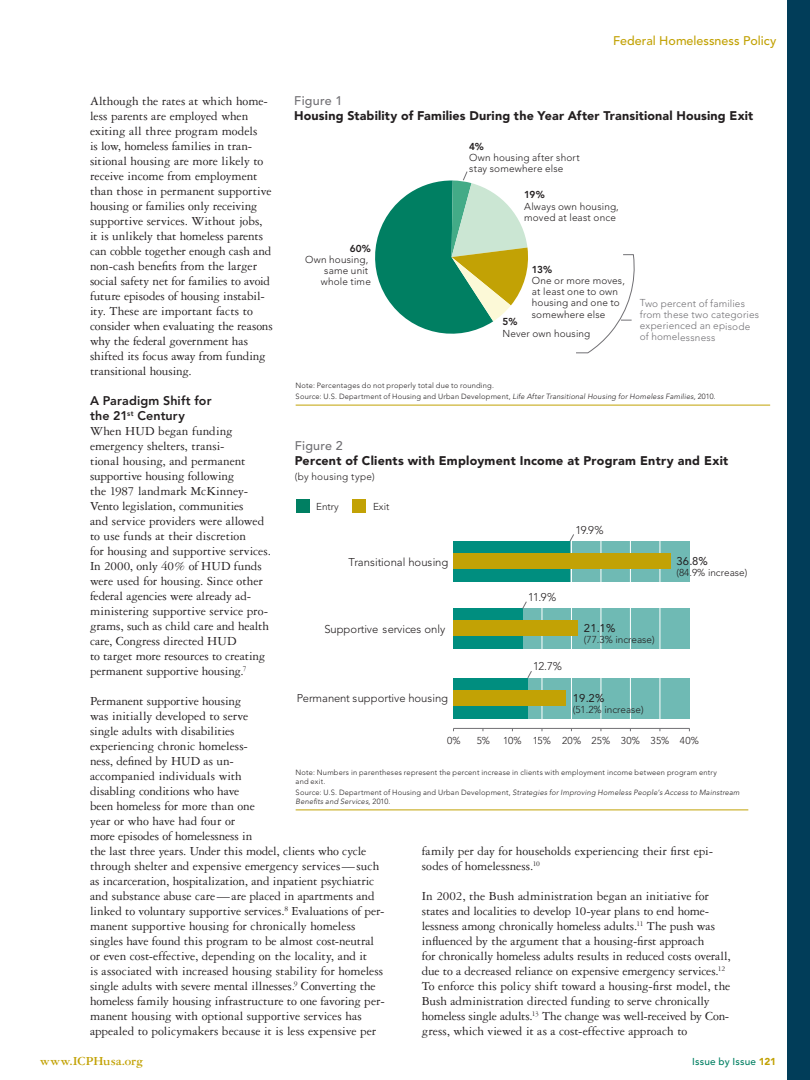
<style>
.page{position:relative;width:810px;height:1080px;background:#fff}
.page>*{position:absolute;margin:0;border:0;box-sizing:border-box;transform-origin:0 0}
.b2{font:13.12px/15px "Garamond Three";letter-spacing:-.005em;color:#231f20}
.b1{font:13.12px/15px "Garamond Three";letter-spacing:-.005em;color:#231f20}
.t1{font:700 13.12px "Garamond Three";letter-spacing:-.005em;color:#c2a205}
.figure_title{font:900 12.5px "Avenir LT Std";letter-spacing:.015em;color:#231f20}
.t2{font:800 12.5px/15px "Avenir LT Std";letter-spacing:.01em;color:#231f20}
.running_head_left{font:500 12.5px "Avenir LT Std";color:#c2a205}
.figure{font:500 12.5px "Avenir LT Std";letter-spacing:.02em;color:#717074}
.t3{font:300 11.25px "Avenir LT Std";letter-spacing:-.01em;color:#231f20}
.t4{font:11.25px "Avenir LT Std";color:#231f20}
.Issue_legend{font:300 10px/11.2px "Avenir LT Std";letter-spacing:.015em;color:#231f20}
.t5{font:300 10px/11.2px "Avenir LT Std";letter-spacing:.01em;color:#717074}
.t6{font:500 10px "Avenir LT Std";letter-spacing:.02em;color:#007f62}
.source{font:300 7.5px/8.8px "Avenir LT Std";letter-spacing:.025em;color:#231f20}
.t7{font:italic 300 7.5px/8.8px "Avenir LT Std";letter-spacing:.02em;color:#231f20}
.source_issues{font:300 7.5px "Avenir LT Std";letter-spacing:.025em;color:#231f20}
.s1{font-weight:800}
.s2{font-style:italic}
.s3{font-style:normal}
.s4{font-weight:900;color:#c2a205}
</style>
<div class="page">
<div style="left:788px;top:0;width:22px;height:1080px;background:#013d59"></div>
<svg style="left:576px;top:254px;width:59px;height:99px"></svg>
<svg style="left:375px;top:171px;width:153px;height:163px"></svg>
<hr style="left:296px;top:405px;width:474px;height:1px;background:#c2a205">
<hr style="left:296px;top:810px;width:452px;height:1px;background:#c2a205">
<div style="left:296px;top:499px;width:14px;height:13px;background:#007f62"></div>
<div style="left:353px;top:499px;width:13px;height:13px;background:#c2a205"></div>
<div style="left:454px;top:541px;width:236px;height:41px;background:#6fbab4"></div>
<div style="left:454px;top:609px;width:236px;height:40px;background:#6fbab4"></div>
<div style="left:454px;top:678px;width:236px;height:40px;background:#6fbab4"></div>
<svg style="left:483px;top:541px;width:178px;height:187px"></svg>
<div style="left:453px;top:609px;width:70px;height:40px;background:#008e7f"></div>
<div style="left:453px;top:541px;width:117px;height:41px;background:#008e7f"></div>
<div style="left:454px;top:678px;width:74px;height:40px;background:#008e7f"></div>
<div style="left:453px;top:621px;width:124px;height:15px;background:#c2a205"></div>
<div style="left:453px;top:554px;width:218px;height:15px;background:#c2a205"></div>
<div style="left:454px;top:691px;width:112px;height:15px;background:#c2a205"></div>
<hr style="left:454px;top:728px;width:235px;height:1px;background:#717074">
<svg style="left:522px;top:601px;width:5px;height:8px"></svg>
<svg style="left:569px;top:534px;width:6px;height:8px"></svg>
<svg style="left:527px;top:670px;width:5px;height:9px"></svg>
<p class="running_head_left" style="left:613px;top:33px;width:165px">Federal Homelessness Policy</p>
<p class="figure" style="left:294px;top:93px;width:50px">Figure 1</p>
<p class="figure_title" style="left:294px;top:108px;width:461px">Housing Stability of Families During the Year After Transitional Housing Exit</p>
<p class="b2" style="left:90px;top:94px;width:184px">Although the rates at which home&shy;less parents are employed when exiting all three program models<br>is low, homeless families in tran&shy;sitional housing are more likely to receive income from employment than those in permanent supportive housing or families only receiving supportive services. Without jobs, it is unlikely that homeless parents can cobble together enough cash and non-cash benefits from the larger social safety net for families to avoid future episodes of housing instabil&shy;ity. These are important facts to consider when evaluating the reasons why the federal government has shifted its focus away from funding transitional housing.</p>
<p class="t2" style="left:90px;top:393px;width:123px">A Paradigm Shift for the 21<sup>st</sup> Century</p>
<p class="b1" style="left:90px;top:424px;width:182px">When HUD began funding emergency shelters, transi-<br>tional housing, and permanent supportive housing following<br>the 1987 landmark McKinney-<br>Vento legislation, communities<br>and service providers were allowed to use funds at their discretion<br>for housing and supportive services.<br>In 2000, only 40% of HUD funds were used for housing. Since other federal agencies were already ad&shy;ministering supportive service pro&shy;grams, such as child care and health care, Congress directed HUD<br>to target more resources to creating permanent supportive housing.<sup>7</sup></p>
<p class="b2" style="left:90px;top:694px;width:296px">Permanent supportive housing<br>was initially developed to serve<br>single adults with disabilities<br>experiencing chronic homeless-<br>ness, defined by HUD as un-<br>accompanied individuals with<br>disabling conditions who have<br>been homeless for more than one<br>year or who have had four or<br>more episodes of homelessness in<br>the last three years. Under this model, clients who cycle through shelter and expensive emergency services—such as incarceration, hospitalization, and inpatient psychiatric and substance abuse care—are placed in apartments and linked to voluntary supportive services.<sup>8</sup> Evaluations of per&shy;manent supportive housing for chronically homeless singles have found this program to be almost cost-neutral or even cost-effective, depending on the locality, and it<br>is associated with increased housing stability for homeless single adults with severe mental illnesses.<sup>9</sup> Converting the homeless family housing infrastructure to one favoring per&shy;manent housing with optional supportive services has appealed to policymakers because it is less expensive per</p>
<p class="Issue_legend" style="left:469px;top:140px;width:112px"><span class="s1">4%<br></span>Own housing after short stay somewhere else</p>
<p class="Issue_legend" style="left:524px;top:189px;width:96px"><span class="s1">19%<br></span>Always own housing, moved at least once</p>
<p class="Issue_legend" style="left:305px;top:243px;width:67px;text-align:right"><span class="s1">60%<br></span>Own housing, same unit whole time</p>
<p class="Issue_legend" style="left:532px;top:264px;width:95px"><span class="s1">13%<br></span>One or more moves, at least one to own housing and one to somewhere else</p>
<p class="Issue_legend" style="left:502px;top:316px;width:89px"><span class="s1">5%<br></span>Never own housing</p>
<p class="t5" style="left:640px;top:298px;width:121px">Two percent of families from these two categories experienced an episode of homelessness</p>
<p class="source" style="left:296px;top:381px;width:200px">Note: Percentages do not properly total due to rounding.</p>
<p class="source_issues" style="left:296px;top:392px;width:422px">Source: U.S. Department of Housing and Urban Development, <span class="s2">Life After Transitional Housing for Homeless Families,</span> 2010.</p>
<p class="figure" style="left:295px;top:438px;width:50px">Figure 2</p>
<p class="figure_title" style="left:295px;top:453px;width:435px">Percent of Clients with Employment Income at Program Entry and Exit</p>
<p class="Issue_legend" style="left:295px;top:471px;width:81px">(by housing type)</p>
<p class="Issue_legend" style="left:316px;top:501px;width:24px">Entry</p>
<p class="Issue_legend" style="left:373px;top:501px;width:18px">Exit</p>
<p class="t3" style="left:575px;top:523px;width:30px">19.9%</p>
<p class="t4" style="left:676px;top:554px;width:33px">36.8%</p>
<p class="Issue_legend" style="left:676px;top:567px;width:72px">(84.9% increase)</p>
<p class="t3" style="left:348px;top:555px;width:101px">Transitional housing</p>
<p class="t3" style="left:528px;top:591px;width:30px">11.9%</p>
<p class="t4" style="left:584px;top:622px;width:33px">21.1%</p>
<p class="Issue_legend" style="left:584px;top:634px;width:72px">(77.3% increase)</p>
<p class="t3" style="left:325px;top:622px;width:122px">Supportive services only</p>
<p class="t3" style="left:533px;top:660px;width:30px">12.7%</p>
<p class="t4" style="left:573px;top:691px;width:33px">19.2%</p>
<p class="Issue_legend" style="left:573px;top:704px;width:72px">(51.2% increase)</p>
<p class="t3" style="left:297px;top:691px;width:153px">Permanent supportive housing</p>
<p class="Issue_legend" style="left:447px;top:735px;width:15px">0%</p>
<p class="Issue_legend" style="left:477px;top:735px;width:15px">5%</p>
<p class="Issue_legend" style="left:503px;top:735px;width:198px">10% 15% 20% 25% 30% 35% 40%</p>
<p class="source" style="left:296px;top:769px;width:423px">Note: Numbers in parentheses represent the percent increase in clients with employment income between program entry and exit.</p>
<p class="t7" style="left:296px;top:788px;width:445px"><span class="s3">Source: U.S. Department of Housing and Urban Development,</span> Strategies for Improving Homeless People’s Access to Mainstream<br>Benefits and Services, <span class="s3">2010.</span></p>
<p class="b2" style="left:422px;top:844px;width:293px">family per day for households experiencing their first epi&shy;sodes of homelessness.<sup>10</sup></p>
<p class="b2" style="left:422px;top:889px;width:310px">In 2002, the Bush administration began an initiative for states and localities to develop 10-year plans to end home&shy;lessness among chronically homeless adults.<sup>11</sup> The push was influenced by the argument that a housing-first approach<br>for chronically homeless adults results in reduced costs overall, due to a decreased reliance on expensive emergency services.<sup>12<br></sup>To enforce this policy shift toward a housing-first model, the Bush administration directed funding to serve chronically homeless single adults.<sup>13</sup> The change was well-received by Con&shy;gress, which viewed it as a cost-effective approach to</p>
<p class="t1" style="left:40px;top:1054px;width:105px">www.ICPHusa.org</p>
<p class="t6" style="left:692px;top:1056px;width:86px">Issue by Issue <span class="s4">121</span></p>
</div>
